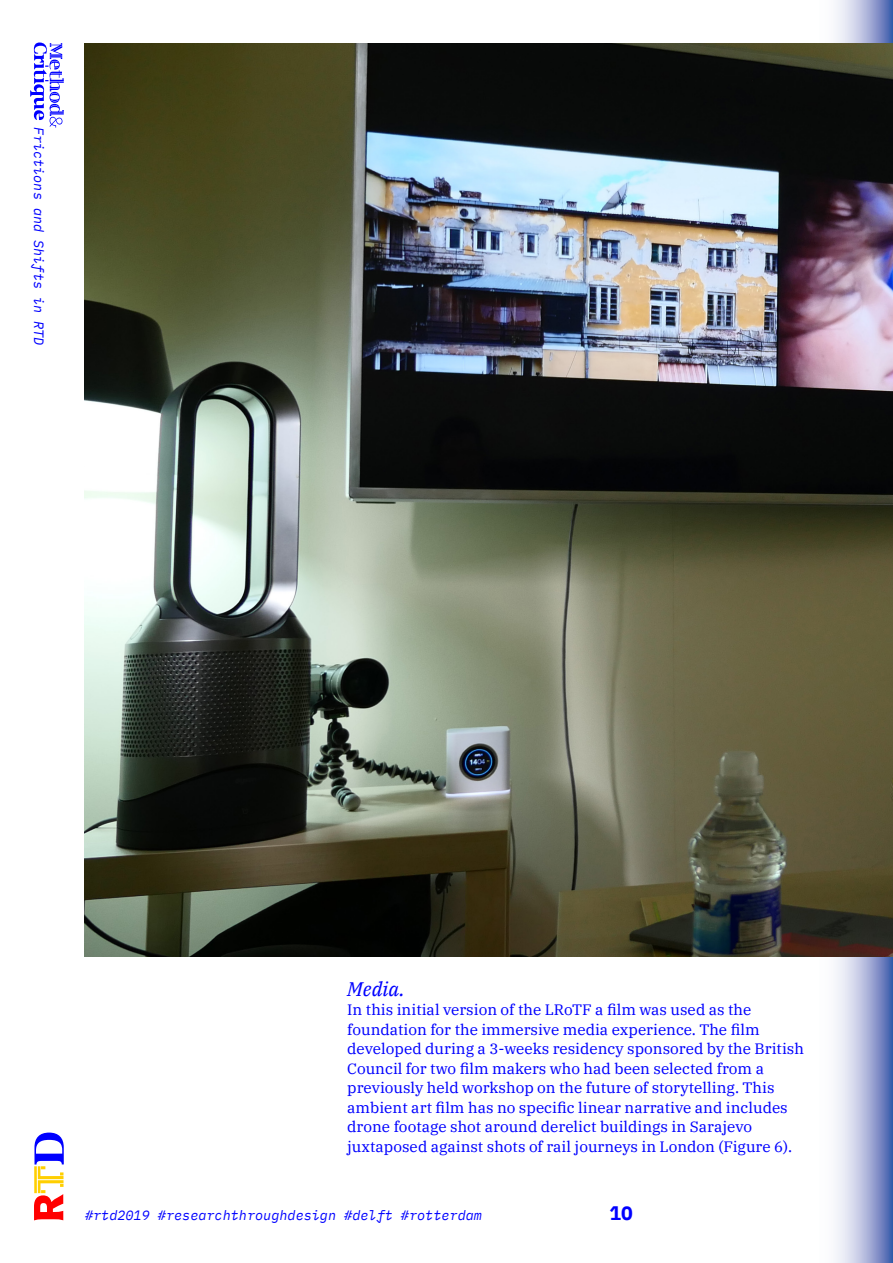
<style>
.page{position:relative;width:893px;height:1263px;background:#fff}
.page>*{position:absolute;margin:0;border:0;box-sizing:border-box;transform-origin:0 0}
.Main_Body_Text{font:italic 19.5px "IBM Plex Serif";color:#00f}
.t1{font:700 19.5px "IBM Plex Sans";color:#00f}
.Main_Body_Text-2{font:15px/19.5px "IBM Plex Serif";color:#00f}
.t2{font:italic 13.5px "IBM Plex Mono";color:#00f}
</style>
<div class="page">
<svg style="left:836px;top:0;width:57px;height:1263px;background:#aab4d9"></svg>
<svg style="left:30px;top:43px;width:34px;height:85px"></svg>
<svg style="left:34px;top:1132px;width:30px;height:88px"></svg>
<img style="left:85px;top:43px;width:808px;height:914px">
<p class="t2" style="left:49px;top:127px;width:220px;rotate:90deg">Frictions and Shifts in RTD</p>
<p class="Main_Body_Text" style="left:347px;top:974px;width:59px">Media.</p>
<p class="Main_Body_Text-2" style="left:347px;top:999px;width:458px">In this initial version of the LRoTF a film was used as the foundation for the immersive media experience. The film developed during a 3-weeks residency sponsored by the British Council for two film makers who had been selected from a previously held workshop on the future of storytelling. This ambient art film has no specific linear narrative and includes drone footage shot around derelict buildings in Sarajevo juxtaposed against shots of rail journeys in London (Figure 6).</p>
<p class="t2" style="left:85px;top:1205px;width:398px">#rtd2019 #researchthroughdesign #delft #rotterdam</p>
<h1 class="t1" style="left:609px;top:1198px;width:25px">10</h1>
</div>
